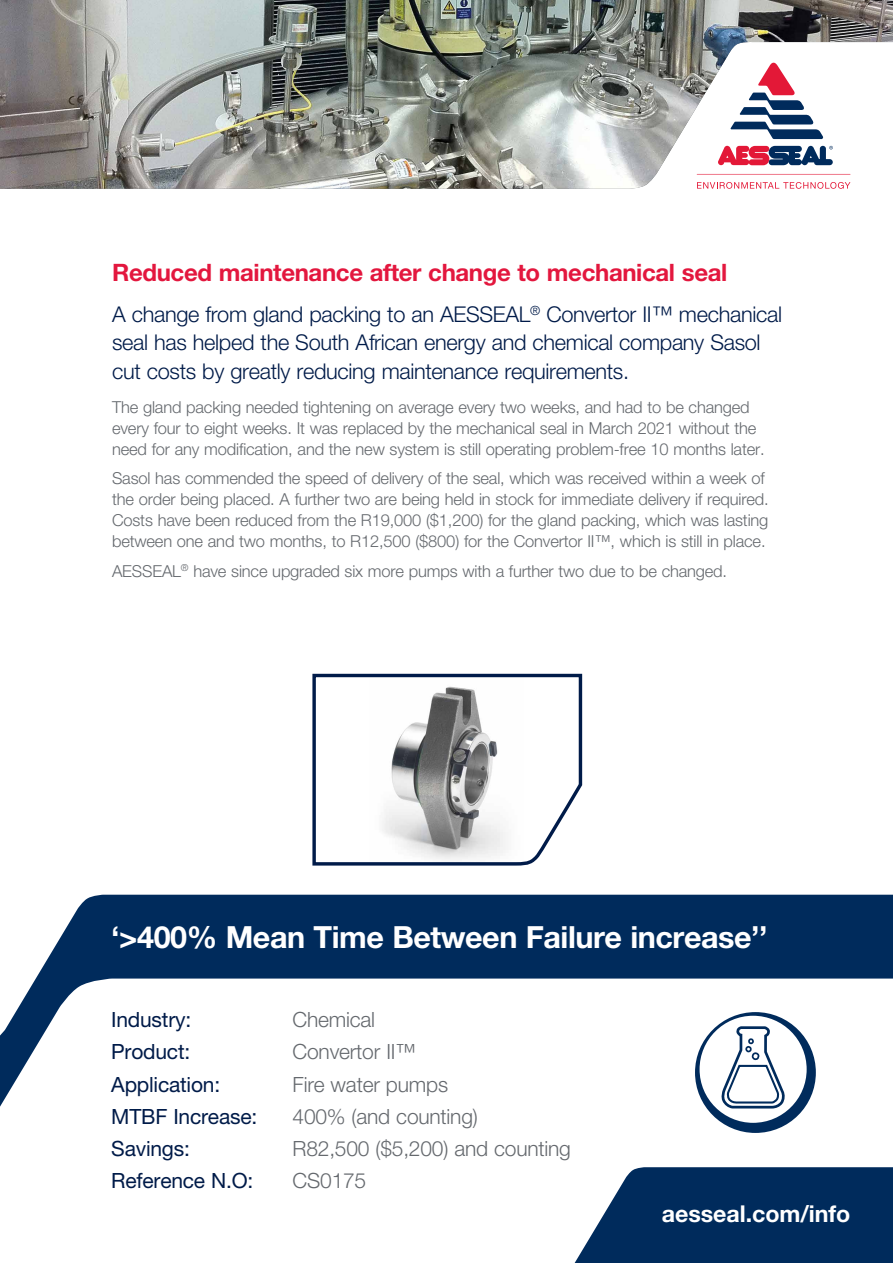
<style>
.page{position:relative;width:893px;height:1263px;background:#fff}
.page>*{position:absolute;margin:0;border:0;box-sizing:border-box;transform-origin:0 0}
.t1{font:700 30.6px "Helvetica Neue LTW1 G";letter-spacing:-.015em;color:#fff}
.t2{font:700 24px "Helvetica Neue LTW1 G";letter-spacing:-.015em;color:#e3173e}
.t3{font:700 23.25px "Helvetica Neue LTW1 G";letter-spacing:-.005em;color:#fff}
.t4{font:300 21.75px/28.5px "Helvetica Neue LTW1 G";letter-spacing:-.015em;color:#001b49}
.t5{font:300 21px "Helvetica Neue LTW1 G";letter-spacing:-.01em;color:#65696e}
.t6{font:21px "Helvetica Neue LTW1 G";letter-spacing:-.01em;color:#001b49}
.t7{font:300 16.5px/21px "Helvetica Neue LTW1 G";letter-spacing:-.01em;color:#65696e}
</style>
<div class="page">
<div style="left:36px;top:895px;width:857px;height:83px;background:#002b5c"></div>
<svg style="left:0;top:978px;width:893px;height:155px"></svg>
<div style="left:695px;top:1012px;width:121px;height:121px;background:#002b5c;border-radius:50%"></div>
<div style="left:700px;top:1016px;width:107px;height:107px;background:#fff;border-radius:50%"></div>
<svg style="left:721px;top:1024px;width:63px;height:85px"></svg>
<svg style="left:574px;top:1167px;width:319px;height:96px;background:#183f6b"></svg>
<img style="left:0;top:0;width:893px;height:189px">
<svg style="left:697px;top:174px;width:153px;height:1px"></svg>
<svg style="left:718px;top:146px;width:115px;height:19px"></svg>
<svg style="left:730px;top:63px;width:93px;height:76px"></svg>
<svg style="left:697px;top:182px;width:153px;height:7px"></svg>
<svg style="left:312px;top:673px;width:271px;height:193px"></svg>
<h2 class="t2" style="left:112px;top:257px;width:617px">Reduced maintenance after change to mechanical seal</h2>
<h3 class="t4" style="left:112px;top:300px;width:671px">A change from gland packing to an AESSEAL<sup>®</sup> Convertor II™ mechanical seal has helped the South African energy and chemical company Sasol cut costs by greatly reducing maintenance requirements.</h3>
<p class="t7" style="left:112px;top:396px;width:654px">The gland packing needed tightening on average every two weeks, and had to be changed every four to eight weeks. It was replaced by the mechanical seal in March 2021 without the need for any modification, and the new system is still operating problem-free 10 months later.</p>
<p class="t7" style="left:112px;top:468px;width:658px">Sasol has commended the speed of delivery of the seal, which was received within a week of the order being placed. A further two are being held in stock for immediate delivery if required.<br>Costs have been reduced from the R19,000 ($1,200) for the gland packing, which was lasting between one and two months, to R12,500 ($800) for the Convertor II™, which is still in place.</p>
<p class="t7" style="left:112px;top:560px;width:617px">AESSEAL<sup>®</sup> have since upgraded six more pumps with a further two due to be changed.</p>
<h1 class="t1" style="left:111px;top:918px;width:658px">‘&gt;400% Mean Time Between Failure increase’’</h1>
<p class="t6" style="left:111px;top:1007px;width:81px">Industry:</p>
<p class="t5" style="left:293px;top:1007px;width:84px">Chemical</p>
<p class="t6" style="left:111px;top:1039px;width:81px">Product:</p>
<p class="t5" style="left:293px;top:1039px;width:125px">Convertor II™</p>
<p class="t6" style="left:111px;top:1071px;width:110px">Application:</p>
<p class="t5" style="left:293px;top:1071px;width:157px">Fire water pumps</p>
<p class="t6" style="left:111px;top:1103px;width:147px">MTBF Increase:</p>
<p class="t5" style="left:293px;top:1103px;width:187px">400% (and counting)</p>
<p class="t6" style="left:111px;top:1135px;width:80px">Savings:</p>
<p class="t5" style="left:293px;top:1135px;width:280px">R82,500 ($5,200) and counting</p>
<p class="t6" style="left:111px;top:1167px;width:144px">Reference N.O:</p>
<p class="t5" style="left:293px;top:1167px;width:75px">CS0175</p>
<h3 class="t3" style="left:662px;top:1199px;width:190px">aesseal.com/info</h3>
</div>
